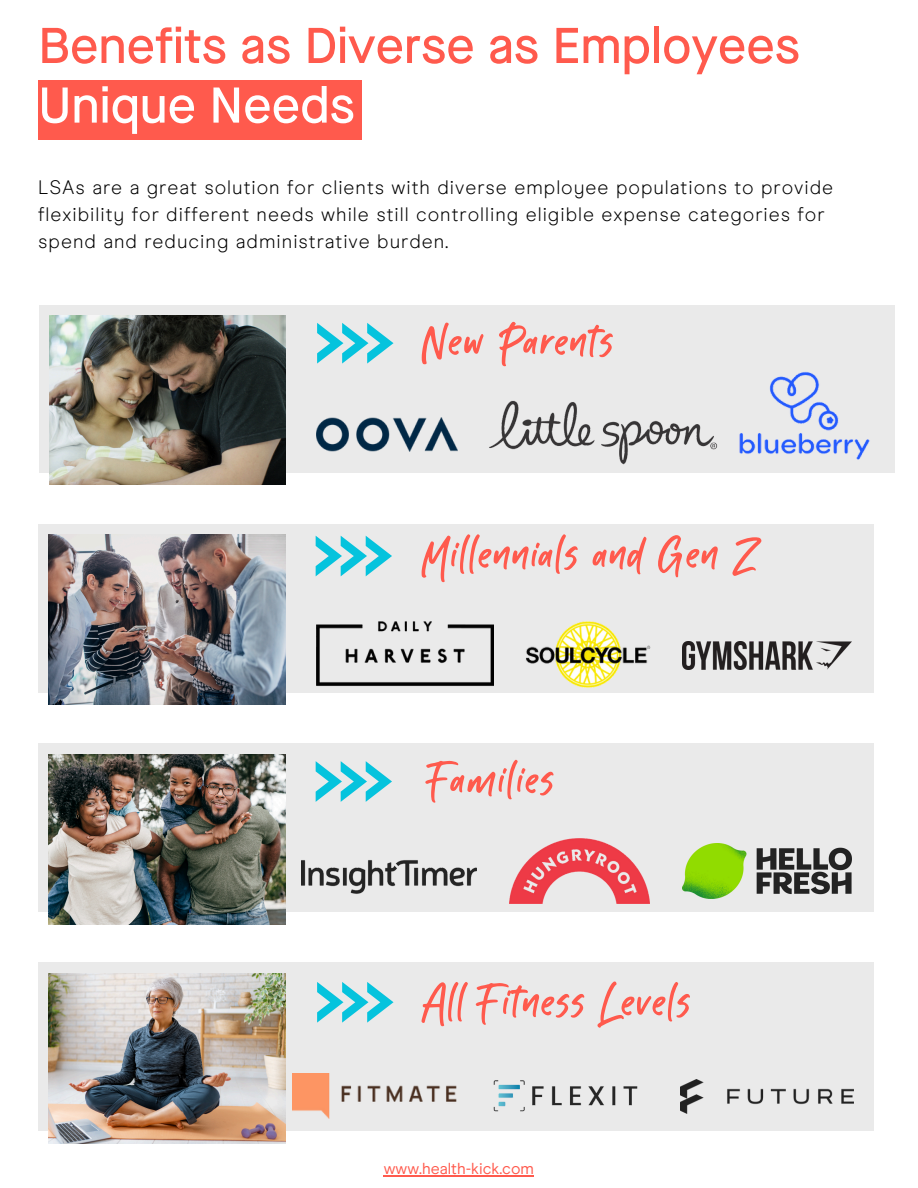
<style>
.page{position:relative;width:918px;height:1188px;background:#fff}
.page>*{position:absolute;margin:0;border:0;box-sizing:border-box;transform-origin:0 0}
.t1{font:63.6px "Kabut Hitam";letter-spacing:.03em;color:#ff5a4d}
.t2{font:500 50.1px/59.7px "Maison Neue";color:#ff5a4d}
.t3{font:300 19.5px/27px "Modern Era";letter-spacing:.05em;color:#000}
.t4{font:15.9px "Modern Era";color:#ff5a4d}
.s1{color:#fff}
</style>
<div class="page">
<div style="left:38px;top:80px;width:323px;height:60px;background:#ff5a4d"></div>
<div style="left:39px;top:305px;width:855px;height:168px;background:#eaeaea"></div>
<img style="left:49px;top:316px;width:236px;height:169px">
<div style="left:38px;top:524px;width:836px;height:168px;background:#eaeaea"></div>
<img style="left:48px;top:535px;width:238px;height:170px">
<div style="left:38px;top:744px;width:836px;height:168px;background:#eaeaea"></div>
<img style="left:48px;top:754px;width:238px;height:170px">
<div style="left:38px;top:963px;width:836px;height:168px;background:#eaeaea"></div>
<img style="left:48px;top:974px;width:238px;height:169px">
<img style="left:739px;top:362px;width:156px;height:102px">
<img style="left:317px;top:418px;width:141px;height:33px">
<img style="left:301px;top:860px;width:176px;height:34px">
<svg style="left:317px;top:323px;width:76px;height:40px"></svg>
<svg style="left:316px;top:536px;width:76px;height:40px"></svg>
<svg style="left:316px;top:761px;width:76px;height:41px"></svg>
<svg style="left:317px;top:982px;width:76px;height:40px"></svg>
<img style="left:489px;top:400px;width:229px;height:64px">
<img style="left:524px;top:621px;width:129px;height:72px">
<img style="left:680px;top:1080px;width:174px;height:33px">
<img style="left:683px;top:642px;width:169px;height:28px">
<img style="left:317px;top:621px;width:177px;height:72px">
<img style="left:683px;top:843px;width:168px;height:56px">
<img style="left:509px;top:838px;width:141px;height:65px">
<img style="left:292px;top:1074px;width:165px;height:45px">
<img style="left:494px;top:1080px;width:144px;height:32px">
<hr style="left:384px;top:1175px;width:150px;height:2px;background:#ff5a4d">
<h1 class="t2" style="left:38px;top:20px;width:763px">Benefits as Diverse as Employees<br><span class="s1">Unique Needs</span></h1>
<p class="t3" style="left:38px;top:174px;width:797px">LSAs are a great solution for clients with diverse employee populations to provide flexibility for different needs while still controlling eligible expense categories for spend and reducing administrative burden.</p>
<p class="t1" style="left:422px;top:310px;width:193px">New Parents</p>
<p class="t1" style="left:422px;top:523px;width:334px">Millennials and Gen Z</p>
<p class="t1" style="left:431px;top:748px;width:125px">Families</p>
<p class="t1" style="left:422px;top:970px;width:270px">All Fitness Levels</p>
<h1 class="t4" style="left:384px;top:1159px;width:152px">www.health-kick.com</h1>
</div>
